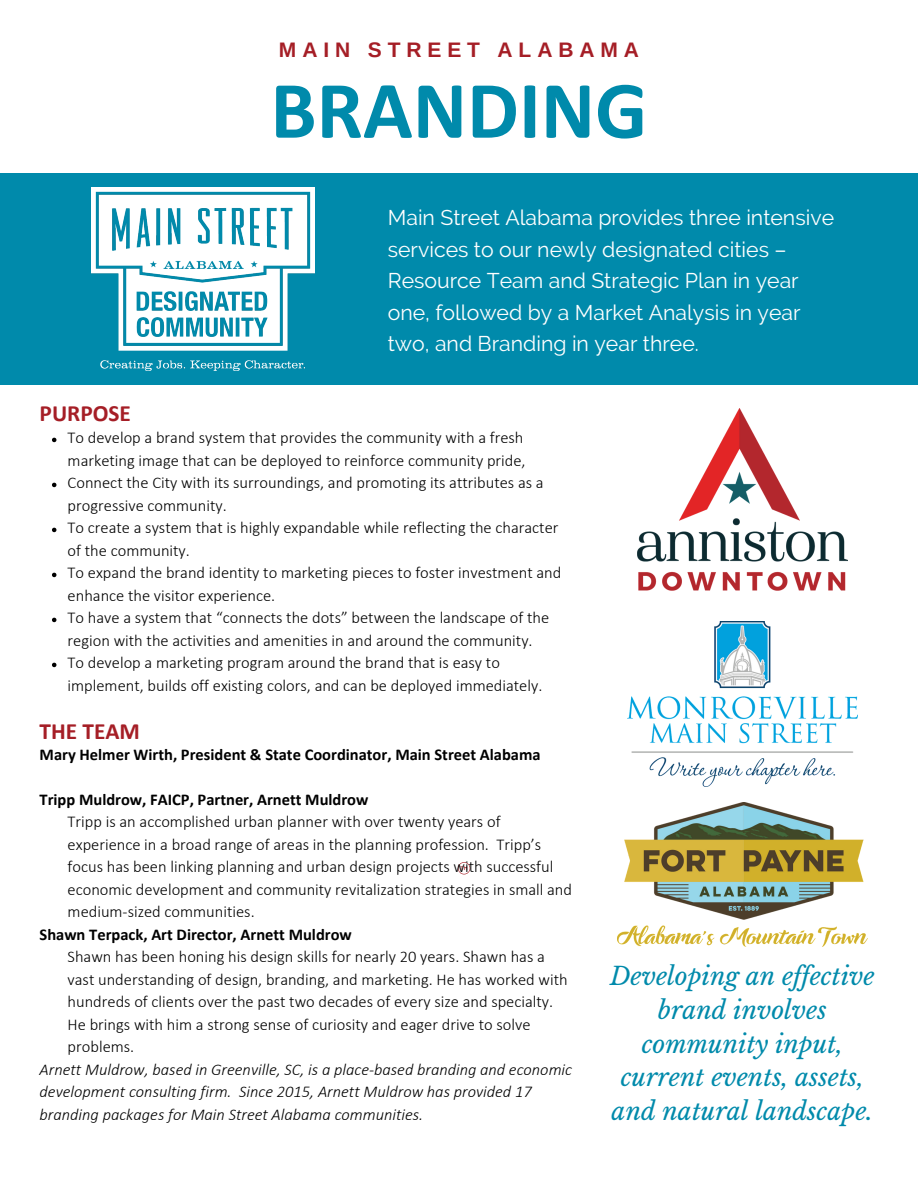
<style>
.page{position:relative;width:918px;height:1188px;background:#fff}
.page>*{position:absolute;margin:0;border:0;box-sizing:border-box;transform-origin:0 0}
.t1{font:700 82.35px "Calibri";color:#008aab}
.t2{font:italic 24.6px/33.8px "Libre Baskerville";color:#008aab;text-align:center}
.t3{font:700 23.4px "Calibri";color:#a51e26}
.t4{font:21.3px/31.5px "Raleway";color:#fff}
.t5{font:700 21px "Arimo";letter-spacing:.28em;color:#a51e26}
.t6{font:300 16.5px/22.5px "Calibri";color:#000}
.t7{font:italic 300 16.5px/22.5px "Calibri";color:#000}
.t8{font:700 16.5px "Calibri";color:#000}
</style>
<div class="page">
<svg style="left:458px;top:862px;width:12px;height:12px"></svg>
<div style="left:0;top:173px;width:918px;height:211px;background:#008aab"></div>
<img style="left:92px;top:187px;width:223px;height:184px">
<img style="left:637px;top:408px;width:210px;height:182px">
<img style="left:628px;top:621px;width:229px;height:166px">
<svg style="left:52px;top:438px;width:4px;height:4px"></svg>
<svg style="left:52px;top:483px;width:4px;height:4px"></svg>
<svg style="left:52px;top:528px;width:4px;height:4px"></svg>
<svg style="left:52px;top:573px;width:4px;height:4px"></svg>
<svg style="left:52px;top:618px;width:4px;height:4px"></svg>
<svg style="left:52px;top:663px;width:4px;height:4px"></svg>
<img style="left:617px;top:803px;width:250px;height:144px">
<p class="t5" style="left:279px;top:38px;width:361px">MAIN STREET ALABAMA</p>
<p class="t1" style="left:270px;top:76px;width:379px">BRANDING</p>
<p class="t3" style="left:40px;top:404px;width:93px">PURPOSE</p>
<p class="t4" style="left:388px;top:202px;width:448px">Main Street Alabama provides three intensive services to our newly designated cities – Resource Team and Strategic Plan in year one, followed by a Market Analysis in year two, and Branding in year three.</p>
<p class="t6" style="left:68px;top:428px;width:460px">To develop a brand system that provides the community with a fresh marketing image that can be deployed to reinforce community pride,</p>
<p class="t6" style="left:68px;top:473px;width:478px">Connect the City with its surroundings, and promoting its attributes as a progressive community.</p>
<p class="t6" style="left:68px;top:518px;width:492px">To create a system that is highly expandable while reflecting the character of the community.</p>
<p class="t6" style="left:68px;top:563px;width:495px">To expand the brand identity to marketing pieces to foster investment and enhance the visitor experience.</p>
<p class="t6" style="left:68px;top:608px;width:483px">To have a system that “connects the dots” between the landscape of the region with the activities and amenities in and around the community.</p>
<p class="t6" style="left:68px;top:653px;width:476px">To develop a marketing program around the brand that is easy to implement, builds off existing colors, and can be deployed immediately.</p>
<p class="t3" style="left:40px;top:721px;width:102px">THE TEAM</p>
<p class="t8" style="left:40px;top:747px;width:503px">Mary Helmer Wirth, President &amp; State Coordinator, Main Street Alabama</p>
<p class="t8" style="left:40px;top:792px;width:330px">Tripp Muldrow, FAICP, Partner, Arnett Muldrow</p>
<p class="t6" style="left:68px;top:812px;width:506px">Tripp is an accomplished urban planner with over twenty years of experience in a broad range of areas in the planning profession. Tripp’s focus has been linking planning and urban design projects with successful economic development and community revitalization strategies in small and medium-sized communities.</p>
<p class="t8" style="left:40px;top:927px;width:314px">Shawn Terpack, Art Director, Arnett Muldrow</p>
<p class="t6" style="left:68px;top:947px;width:502px">Shawn has been honing his design skills for nearly 20 years. Shawn has a vast understanding of design, branding, and marketing. He has worked with hundreds of clients over the past two decades of every size and specialty.<br>He brings with him a strong sense of curiosity and eager drive to solve problems.</p>
<p class="t7" style="left:40px;top:1059px;width:534px">Arnett Muldrow, based in Greenville, SC, is a place-based branding and economic development consulting firm. Since 2015, Arnett Muldrow has provided 17 branding packages for Main Street Alabama communities.</p>
<p class="t2" style="left:610px;top:960px;width:266px">Developing an ef ective brand involves community input, current events, assets, and natural landscape.</p>
</div>
